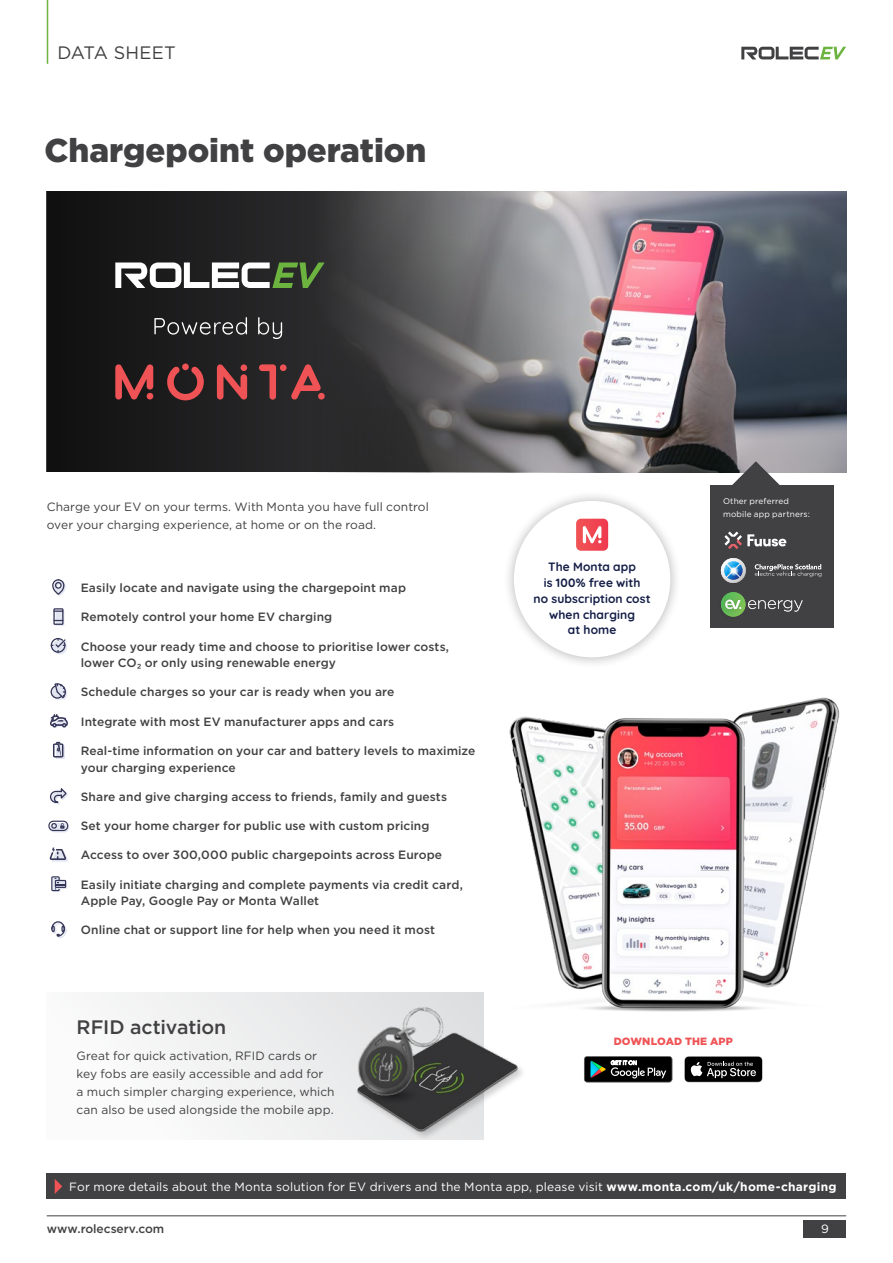
<style>
.page{position:relative;width:893px;height:1263px;background:#fff}
.page>*{position:absolute;margin:0;border:0;box-sizing:border-box;transform-origin:0 0}
.t1{font:900 33px "Gotham";color:#414042}
.t2{font:500 19.5px "Gotham";letter-spacing:-.01em;color:#414042}
.t3{font:18px "Gotham";letter-spacing:.005em;color:#414042}
.t4{font:500 12px/16.5px "Gotham";letter-spacing:.005em;color:#414042}
.t5{font:12px/18px "Gotham";letter-spacing:.005em;color:#414042}
.t6{font:12px "Gotham";letter-spacing:.015em;color:#fff}
.t7{font:700 12px/15.8px "Quicksand";letter-spacing:.01em;color:#131c46;text-align:center}
.t8{font:900 10.5px "Gotham";letter-spacing:.01em;color:#f05355}
.t9{font:8.25px/12.8px "Gotham";letter-spacing:.02em;color:#fff}
.s1{font-weight:700}
</style>
<div class="page">
<div style="left:47px;top:992px;width:436px;height:147px;background:#f3f4f4"></div>
<img style="left:326px;top:993px;width:196px;height:147px">
<img style="left:337px;top:992px;width:122px;height:114px">
<img style="left:530px;top:191px;width:316px;height:281px">
<svg style="left:47px;top:191px;width:483px;height:281px"></svg>
<svg style="left:52px;top:579px;width:14px;height:17px"></svg>
<svg style="left:56px;top:610px;width:8px;height:16px"></svg>
<svg style="left:55px;top:610px;width:6px;height:2px"></svg>
<div style="left:53px;top:608px;width:10px;height:17px;border:1px solid #343457"></div>
<svg style="left:50px;top:638px;width:17px;height:17px"></svg>
<svg style="left:50px;top:683px;width:18px;height:17px"></svg>
<svg style="left:50px;top:714px;width:18px;height:14px"></svg>
<svg style="left:56px;top:745px;width:9px;height:14px"></svg>
<svg style="left:53px;top:742px;width:10px;height:15px"></svg>
<svg style="left:49px;top:788px;width:19px;height:17px"></svg>
<svg style="left:50px;top:823px;width:19px;height:9px"></svg>
<svg style="left:48px;top:821px;width:20px;height:10px"></svg>
<svg style="left:49px;top:848px;width:19px;height:14px"></svg>
<svg style="left:51px;top:876px;width:15px;height:15px"></svg>
<svg style="left:51px;top:921px;width:16px;height:17px"></svg>
<svg style="left:115px;top:363px;width:210px;height:37px"></svg>
<svg style="left:154px;top:317px;width:93px;height:18px"></svg>
<svg style="left:258px;top:317px;width:24px;height:22px"></svg>
<svg style="left:115px;top:262px;width:210px;height:26px"></svg>
<div style="left:502px;top:489px;width:180px;height:180px;background:#000;opacity:.3"></div>
<div style="left:514px;top:501px;width:156px;height:156px;background:#fff;border-radius:50%"></div>
<svg style="left:576px;top:519px;width:32px;height:32px"></svg>
<svg style="left:584px;top:1056px;width:88px;height:26px"></svg>
<svg style="left:684px;top:1056px;width:79px;height:26px"></svg>
<div style="left:710px;top:485px;width:123px;height:143px;background:#414042"></div>
<svg style="left:726px;top:461px;width:60px;height:24px"></svg>
<svg style="left:755px;top:564px;width:66px;height:13px"></svg>
<svg style="left:720px;top:558px;width:26px;height:25px"></svg>
<svg style="left:724px;top:531px;width:62px;height:18px"></svg>
<img style="left:721px;top:592px;width:25px;height:25px">
<div style="left:47px;top:1173px;width:799px;height:26px;background:#414042"></div>
<svg style="left:55px;top:1179px;width:7px;height:15px"></svg>
<img style="left:479px;top:667px;width:361px;height:389px">
<hr style="left:47px;top:0;width:1px;height:64px;background:#6cb33f">
<hr style="left:47px;top:1215px;width:799px;height:1px;background:#414042">
<div style="left:804px;top:1220px;width:42px;height:18px;background:#414042"></div>
<svg style="left:741px;top:47px;width:105px;height:12px"></svg>
<svg style="left:748px;top:600px;width:55px;height:11px"></svg>
<div style="left:721px;top:592px;width:24px;height:25px;background:linear-gradient(to right,#53b557,#7dc256);border-radius:12px"></div>
<svg style="left:725px;top:600px;width:16px;height:9px"></svg>
<h3 class="t3" style="left:57px;top:42px;width:120px">DATA SHEET</h3>
<h1 class="t1" style="left:45px;top:128px;width:383px">Chargepoint operation</h1>
<p class="t5" style="left:47px;top:498px;width:384px">Charge your EV on your terms. With Monta you have full control over your charging experience, at home or on the road.</p>
<p class="t4" style="left:81px;top:579px;width:327px">Easily locate and navigate using the chargepoint map</p>
<p class="t4" style="left:81px;top:609px;width:253px">Remotely control your home EV charging</p>
<p class="t4" style="left:81px;top:638px;width:370px">Choose your ready time and choose to prioritise lower costs, lower CO₂ or only using renewable energy</p>
<p class="t4" style="left:81px;top:684px;width:315px">Schedule charges so your car is ready when you are</p>
<p class="t4" style="left:81px;top:713px;width:315px">Integrate with most EV manufacturer apps and cars</p>
<p class="t4" style="left:81px;top:742px;width:396px">Real-time information on your car and battery levels to maximize your charging experience</p>
<p class="t4" style="left:81px;top:788px;width:368px">Share and give charging access to friends, family and guests</p>
<p class="t4" style="left:81px;top:817px;width:350px">Set your home charger for public use with custom pricing</p>
<p class="t4" style="left:81px;top:847px;width:363px">Access to over 300,000 public chargepoints across Europe</p>
<p class="t4" style="left:81px;top:876px;width:384px">Easily initiate charging and complete payments via credit card,<br>Apple Pay, Google Pay or Monta Wallet</p>
<p class="t4" style="left:81px;top:922px;width:356px">Online chat or support line for help when you need it most</p>
<h2 class="t2" style="left:77px;top:1014px;width:151px">RFID activation</h2>
<p class="t5" style="left:77px;top:1046px;width:260px">Great for quick activation, RFID cards or key fobs are easily accessible and add for<br>a much simpler charging experience, which can also be used alongside the mobile app.</p>
<p class="t7" style="left:534px;top:558px;width:119px">The Monta app<br>is 100% free with<br>no subscription cost when charging<br>at home</p>
<p class="t9" style="left:723px;top:495px;width:88px">Other preferred mobile app partners:</p>
<p class="t8" style="left:614px;top:1034px;width:121px">DOWNLOAD THE APP</p>
<p class="t6" style="left:69px;top:1179px;width:769px">For more details about the Monta solution for EV drivers and the Monta app, please visit <span class="s1">www.monta.com/uk/home-charging</span></p>
<p class="t4" style="left:47px;top:1220px;width:119px">www.rolecserv.com</p>
<p class="t6" style="left:821px;top:1221px;width:9px">9</p>
</div>
